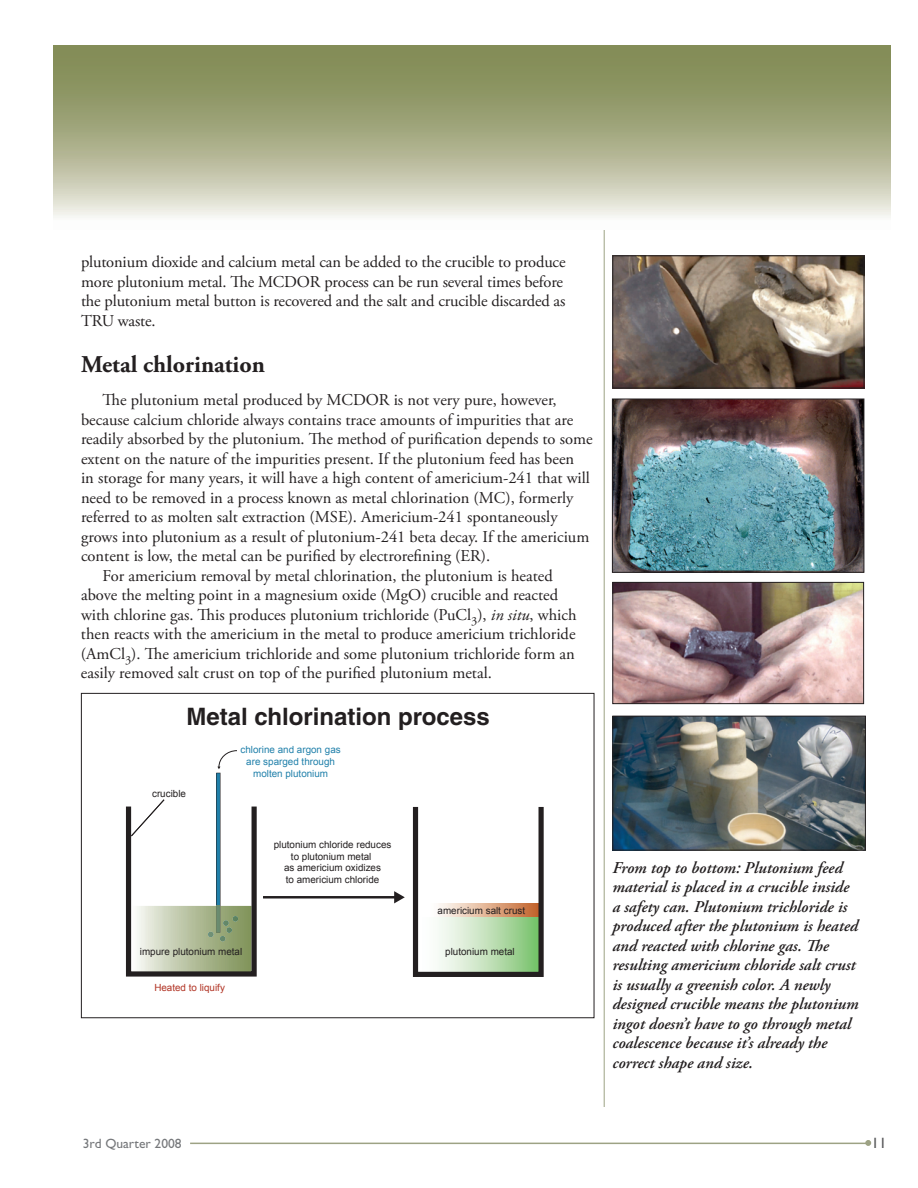
<style>
.page{position:relative;width:918px;height:1188px;background:#fff}
.page>*{position:absolute;margin:0;border:0;box-sizing:border-box;transform-origin:0 0}
.t1{font:700 24px "Helvetica";color:#231f20}
.t2{font:700 24px "Adobe Garamond Pro";color:#231f20}
.t3{font:16.5px/19.5px "Adobe Garamond Pro";color:#231f20}
.t4{font:italic 600 16.5px/19.5px "Adobe Garamond Pro";color:#231f20}
.t5{font:15px "Gill Sans";color:#57585a}
.t6{font:13.5px "Gill Sans";color:#76787b}
.t7{font:9.9px/11.9px "Arial";color:#231f20;text-align:center}
.t8{font:9.9px/11.9px "Arial";color:#2080aa;text-align:center}
.t9{font:9.9px "Arial";color:#b13324}
.s1{font-style:italic}
</style>
<div class="page">
<svg style="left:865px;top:1140px;width:6px;height:6px"></svg>
<hr style="left:190px;top:1143px;width:676px;height:1px;background:#9da284">
<hr style="left:604px;top:230px;width:1px;height:877px;background:#9da284">
<svg style="left:53px;top:45px;width:837px;height:173px;background:#abb08b"></svg>
<img style="left:614px;top:257px;width:248px;height:129px">
<div style="left:612px;top:255px;width:252px;height:133px;border:1px solid #231f20"></div>
<img style="left:614px;top:584px;width:248px;height:118px">
<div style="left:612px;top:582px;width:252px;height:122px;border:1px solid #231f20"></div>
<img style="left:614px;top:718px;width:250px;height:130px">
<div style="left:612px;top:716px;width:254px;height:134px;border:1px solid #231f20"></div>
<img style="left:614px;top:401px;width:248px;height:170px">
<div style="left:612px;top:399px;width:252px;height:174px;border:1px solid #231f20"></div>
<div style="left:417px;top:903px;width:123px;height:27px;background:linear-gradient(to right,#fff,#c4662c)"></div>
<hr style="left:263px;top:896px;width:133px;height:3px;background:#231f20">
<svg style="left:394px;top:891px;width:11px;height:12px"></svg>
<svg style="left:132px;top:750px;width:119px;height:221px"></svg>
<div style="left:418px;top:917px;width:120px;height:58px;background:linear-gradient(to right,#fff,#83c576)"></div>
<div style="left:126px;top:804px;width:131px;height:173px;border:5px solid #231f20"></div>
<div style="left:413px;top:804px;width:131px;height:173px;border:5px solid #231f20"></div>
<div style="left:81px;top:693px;width:513px;height:325px;border:1px solid #231f20"></div>
<p class="t3" style="left:81px;top:253px;width:486px">plutonium dioxide and calcium metal can be added to the crucible to produce more plutonium metal. The MCDOR process can be run several times before the plutonium metal button is recovered and the salt and crucible discarded as TRU waste.</p>
<h1 class="t2" style="left:81px;top:351px;width:186px">Metal chlorination</h1>
<p class="t3" style="left:103px;top:391px;width:456px">The plutonium metal produced by MCDOR is not very pure, however,</p>
<p class="t3" style="left:81px;top:411px;width:494px">because calcium chloride always contains trace amounts of impurities that are</p>
<p class="t3" style="left:81px;top:430px;width:513px">readily absorbed by the plutonium. The method of purification depends to some</p>
<p class="t3" style="left:81px;top:450px;width:495px">extent on the nature of the impurities present. If the plutonium feed has been</p>
<p class="t3" style="left:81px;top:469px;width:510px">in storage for many years, it will have a high content of americium-241 that will</p>
<p class="t3" style="left:81px;top:489px;width:494px">need to be removed in a process known as metal chlorination (MC), formerly</p>
<p class="t3" style="left:81px;top:508px;width:478px">referred to as molten salt extraction (MSE). Americium-241 spontaneously</p>
<p class="t3" style="left:81px;top:528px;width:510px">grows into plutonium as a result of plutonium-241 beta decay. If the americium</p>
<p class="t3" style="left:81px;top:547px;width:411px">content is low, the metal can be purified by electrorefining (ER).</p>
<p class="t3" style="left:103px;top:567px;width:452px">For americium removal by metal chlorination, the plutonium is heated</p>
<p class="t3" style="left:81px;top:586px;width:479px">above the melting point in a magnesium oxide (MgO) crucible and reacted</p>
<p class="t3" style="left:81px;top:606px;width:497px">with chlorine gas. This produces plutonium trichloride (PuCl<sub>3</sub>), <span class="s1">in situ</span>, which</p>
<p class="t3" style="left:81px;top:625px;width:496px">then reacts with the americium in the metal to produce americium trichloride</p>
<p class="t3" style="left:81px;top:645px;width:495px">(AmCl<sub>3</sub>). The americium trichloride and some plutonium trichloride form an</p>
<p class="t3" style="left:81px;top:664px;width:412px">easily removed salt crust on top of the purified plutonium metal.</p>
<h1 class="t1" style="left:186px;top:702px;width:305px">Metal chlorination process</h1>
<p class="t7" style="left:152px;top:787px;width:35px">crucible</p>
<p class="t8" style="left:241px;top:744px;width:102px">chlorine and argon gas are sparged through molten plutonium</p>
<p class="t7" style="left:274px;top:838px;width:119px">plutonium chloride reduces to plutonium metal<br>as americium oxidizes<br>to americium chloride</p>
<p class="t7" style="left:438px;top:905px;width:89px">americium salt crust</p>
<p class="t7" style="left:140px;top:946px;width:104px">impure plutonium metal</p>
<p class="t7" style="left:445px;top:946px;width:71px">plutonium metal</p>
<p class="t9" style="left:154px;top:981px;width:72px">Heated to liquify</p>
<p class="t4" style="left:612px;top:859px;width:248px">From top to bottom: Plutonium feed material is placed in a crucible inside a safety can. Plutonium trichloride is produced after the plutonium is heated and reacted with chlorine gas. The resulting americium chloride salt crust is usually a greenish color. A newly designed crucible means the plutonium ingot doesn’t have to go through metal coalescence because it’s already the correct shape and size.</p>
<p class="t6" style="left:83px;top:1136px;width:100px">3rd Quarter 2008</p>
<p class="t5" style="left:872px;top:1135px;width:16px">11</p>
</div>
